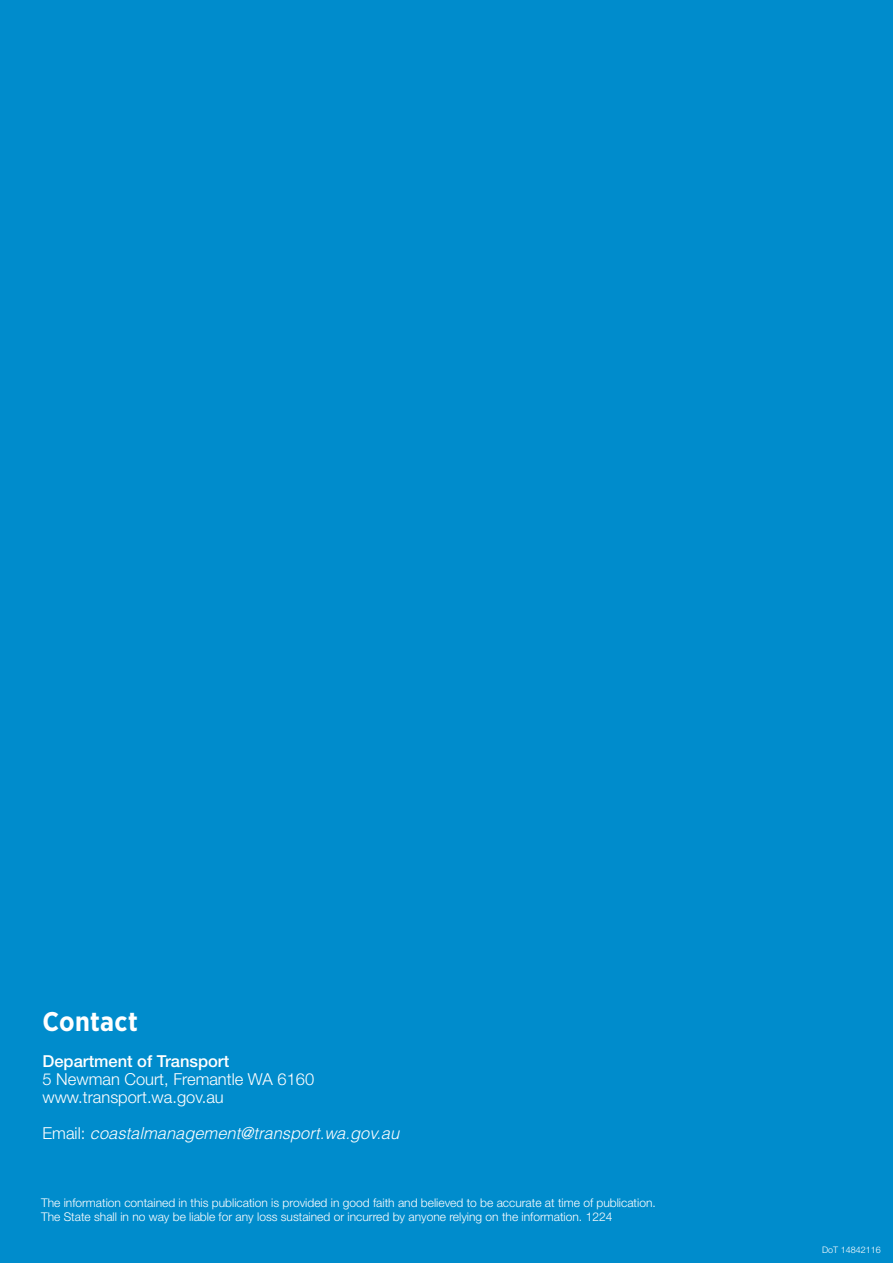
<style>
.page{position:relative;width:893px;height:1263px;background:#008ccc}
.page>*{position:absolute;margin:0;border:0;box-sizing:border-box;transform-origin:0 0}
.t1{font:700 27px "Gotham Narrow";letter-spacing:.01em;color:#fff}
.t2{font:300 16.5px "Helvetica Neue LT Std";color:#fff}
.t3{font:italic 300 16.5px "Helvetica LT Std";color:#fff}
.t4{font:500 16.5px "Helvetica Neue LT Std";color:#fff}
.t5{font:300 12px/14.4px "Helvetica Neue LT Std";color:#fff}
.t6{font:300 9px "Helvetica Neue LT Std";color:#fff}
.s1{font-family:"Helvetica Neue LT Std";font-style:normal}
</style>
<div class="page">
<p class="t1" style="left:43px;top:1004px;width:97px">Contact</p>
<p class="t4" style="left:43px;top:1052px;width:188px">Department of Transport</p>
<p class="t2" style="left:43px;top:1069px;width:273px">5 Newman Court, Fremantle WA 6160</p>
<p class="t2" style="left:43px;top:1087px;width:183px">www.transport.wa.gov.au</p>
<p class="t3" style="left:43px;top:1123px;width:358px"><span class="s1">Email:</span> coastalmanagement@transport.wa.gov.au</p>
<p class="t5" style="left:41px;top:1195px;width:616px">The information contained in this publication is provided in good faith and believed to be accurate at time of publication.<br>The State shall in no way be liable for any loss sustained or incurred by anyone relying on the information. 1224</p>
<p class="t6" style="left:822px;top:1244px;width:60px">DoT 14842116</p>
</div>
